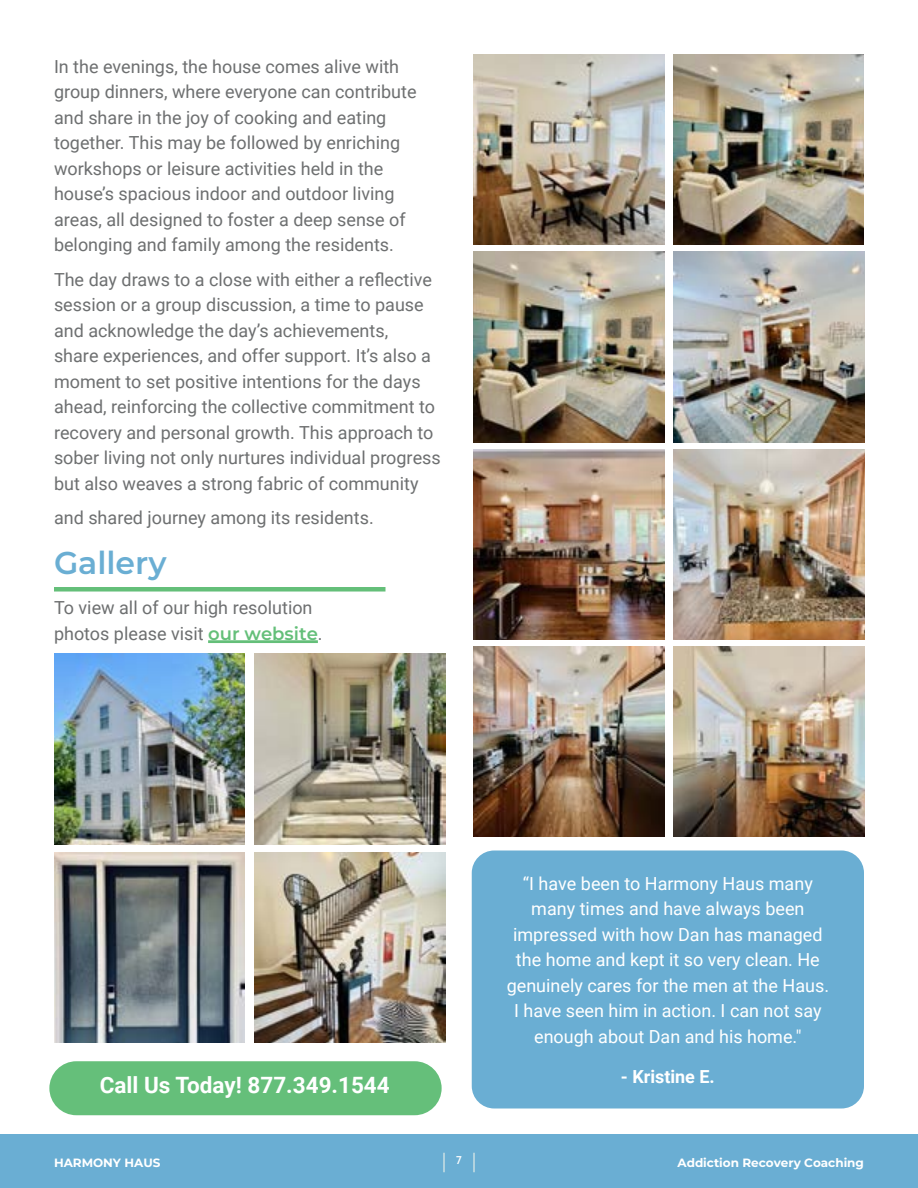
<style>
.page{position:relative;width:918px;height:1188px;background:#fff}
.page>*{position:absolute;margin:0;border:0;box-sizing:border-box;transform-origin:0 0}
.t1{font:100 31.5px "Montserrat";color:#6aaed3}
.t2{font:700 22.5px "Roboto";color:#fff}
.t3{font:18px/25.5px "Roboto";color:#6d6f70}
.t4{font:18px/25.5px "Roboto";color:#fff;text-align:center}
.t5{font:700 18px "Roboto";color:#fff}
.t6{font:100 12px "Montserrat";color:#fff}
.t7{font:12px "Josefin Sans";color:#fff}
.s1{font-family:"Montserrat";font-weight:100;color:#64bf79}
</style>
<div class="page">
<div style="left:0;top:1134px;width:918px;height:54px;background:#6aaed3"></div>
<svg style="left:444px;top:1153px;width:1px;height:19px"></svg>
<svg style="left:474px;top:1153px;width:1px;height:19px"></svg>
<div style="left:54px;top:587px;width:332px;height:5px;background:#64bf79"></div>
<hr style="left:208px;top:640px;width:110px;height:3px;background:#64bf79">
<img style="left:54px;top:654px;width:191px;height:190px">
<img style="left:473px;top:54px;width:191px;height:190px">
<img style="left:673px;top:54px;width:191px;height:190px">
<img style="left:54px;top:852px;width:191px;height:190px">
<img style="left:255px;top:654px;width:191px;height:190px">
<img style="left:473px;top:252px;width:191px;height:190px">
<img style="left:674px;top:252px;width:191px;height:190px">
<img style="left:473px;top:449px;width:191px;height:191px">
<img style="left:674px;top:449px;width:191px;height:191px">
<img style="left:473px;top:646px;width:191px;height:191px">
<img style="left:674px;top:646px;width:191px;height:191px">
<img style="left:255px;top:852px;width:191px;height:190px">
<div style="left:472px;top:850px;width:392px;height:258px;background:#6aaed3;border-radius:22px"></div>
<div style="left:49px;top:1061px;width:393px;height:54px;background:#65bf7a;border-radius:27px"></div>
<p class="t3" style="left:54px;top:53px;width:364px">In the evenings, the house comes alive with group dinners, where everyone can contribute and share in the joy of cooking and eating together. This may be followed by enriching workshops or leisure activities held in the house’s spacious indoor and outdoor living areas, all designed to foster a deep sense of belonging and family among the residents.</p>
<p class="t3" style="left:54px;top:266px;width:388px">The day draws to a close with either a reflective session or a group discussion, a time to pause and acknowledge the day’s achievements,<br>share experiences, and offer support. It’s also a moment to set positive intentions for the days ahead, reinforcing the collective commitment to recovery and personal growth. This approach to sober living not only nurtures individual progress but also weaves a strong fabric of community</p>
<p class="t3" style="left:54px;top:505px;width:321px">and shared journey among its residents.</p>
<h1 class="t1" style="left:54px;top:542px;width:114px">Gallery</h1>
<p class="t3" style="left:54px;top:595px;width:270px">To view all of our high resolution photos please visit <span class="s1">our website</span>.</p>
<p class="t2" style="left:100px;top:1069px;width:291px">Call Us Today! 877.349.1544</p>
<p class="t4" style="left:507px;top:870px;width:324px">“I have been to Harmony Haus many many times and have always been impressed with how Dan has managed the home and kept it so very clean. He genuinely cares for the men at the Haus.<br>I have seen him in action. I can not say enough about Dan and his home."</p>
<p class="t5" style="left:621px;top:1064px;width:96px">- Kristine E.</p>
<p class="t6" style="left:54px;top:1155px;width:108px">HARMONY HAUS</p>
<p class="t7" style="left:456px;top:1150px;width:7px">7</p>
<p class="t6" style="left:678px;top:1155px;width:188px">Addiction Recovery Coaching</p>
</div>
